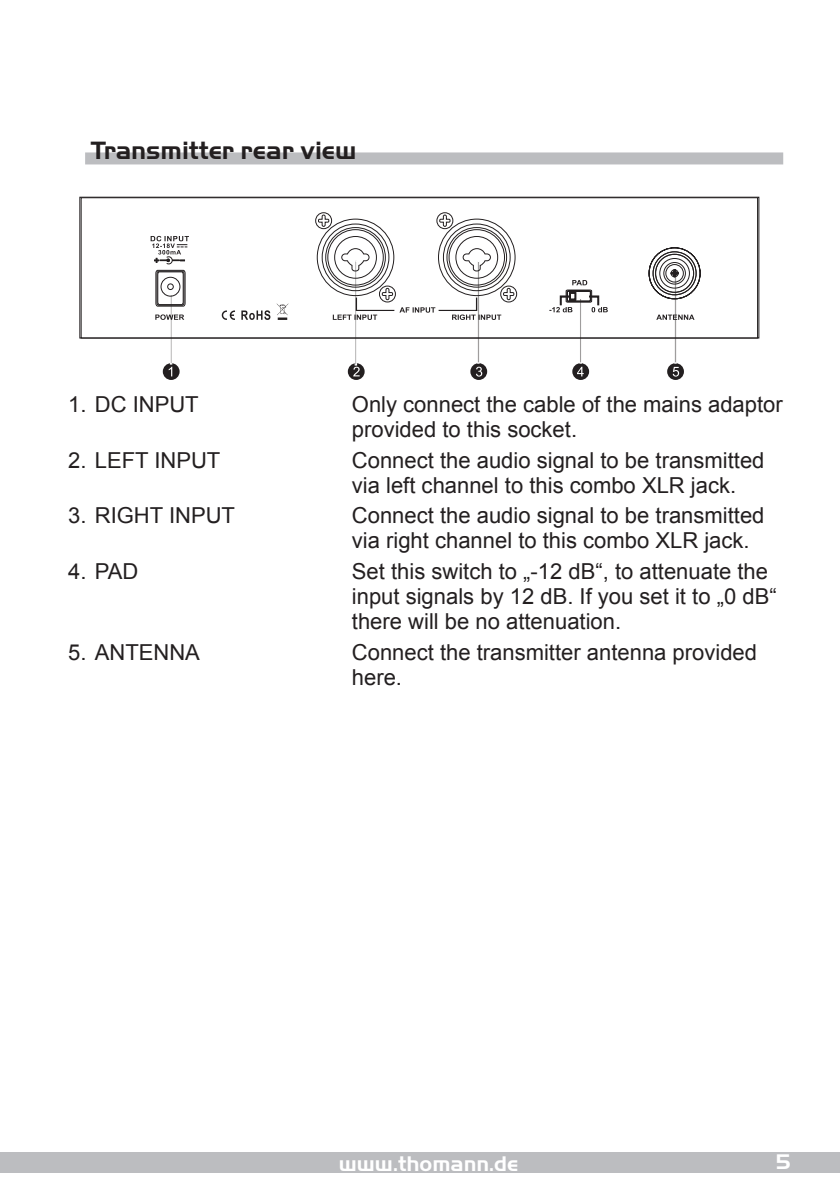
<style>
.page{position:relative;width:840px;height:1191px;background:#fff}
.page>*{position:absolute;margin:0;border:0;box-sizing:border-box;transform-origin:0 0}
.Subhead{font:700 26px "Handel Got D";color:#231f20}
.Bedieneleme_I{font:22px/25px "Arial";color:#231f20}
.t1{font:700 22px "Handel Got D";color:#fff}
</style>
<div class="page">
<div style="left:0;top:1152px;width:839px;height:20px;background:#bcbdc0"></div>
<div style="left:85px;top:152px;width:697px;height:12px;background:#bcbdc0"></div>
<svg style="left:163px;top:363px;width:16px;height:17px"></svg>
<svg style="left:169px;top:367px;width:3px;height:9px"></svg>
<svg style="left:347px;top:363px;width:17px;height:17px"></svg>
<svg style="left:353px;top:367px;width:6px;height:9px"></svg>
<svg style="left:470px;top:363px;width:17px;height:17px"></svg>
<svg style="left:475px;top:367px;width:7px;height:9px"></svg>
<svg style="left:572px;top:363px;width:16px;height:17px"></svg>
<svg style="left:576px;top:367px;width:7px;height:9px"></svg>
<svg style="left:666px;top:363px;width:17px;height:17px"></svg>
<svg style="left:672px;top:367px;width:6px;height:9px"></svg>
<div style="left:170px;top:294px;width:2px;height:70px;background:#231f20;border:1px solid #fff"></div>
<div style="left:354px;top:260px;width:3px;height:105px;background:#231f20;border:1px solid #fff"></div>
<div style="left:674px;top:275px;width:2px;height:88px;background:#231f20;border:1px solid #fff"></div>
<div style="left:477px;top:261px;width:2px;height:102px;background:#231f20;border:1px solid #fff"></div>
<div style="left:579px;top:298px;width:2px;height:65px;background:#231f20;border:1px solid #fff"></div>
<svg style="left:79px;top:197px;width:679px;height:141px"></svg>
<svg style="left:222px;top:310px;width:13px;height:10px"></svg>
<svg style="left:276px;top:303px;width:12px;height:17px"></svg>
<svg style="left:241px;top:310px;width:29px;height:10px"></svg>
<svg style="left:150px;top:236px;width:39px;height:26px"></svg>
<svg style="left:155px;top:314px;width:29px;height:6px"></svg>
<svg style="left:315px;top:212px;width:202px;height:108px"></svg>
<svg style="left:656px;top:314px;width:38px;height:6px"></svg>
<svg style="left:549px;top:280px;width:58px;height:32px"></svg>
<p class="Subhead" style="left:91px;top:136px;width:267px">Transmitter rear view</p>
<p class="Bedieneleme_I" style="left:68px;top:392px;width:132px">1. DC INPUT</p>
<p class="Bedieneleme_I" style="left:351px;top:392px;width:432px">Only connect the cable of the mains adaptor provided to this socket.</p>
<p class="Bedieneleme_I" style="left:68px;top:447px;width:154px">2. LEFT INPUT</p>
<p class="Bedieneleme_I" style="left:351px;top:447px;width:414px">Connect the audio signal to be transmitted via left channel to this combo XLR jack.</p>
<p class="Bedieneleme_I" style="left:68px;top:503px;width:168px">3. RIGHT INPUT</p>
<p class="Bedieneleme_I" style="left:351px;top:503px;width:414px">Connect the audio signal to be transmitted via right channel to this combo XLR jack.</p>
<p class="Bedieneleme_I" style="left:68px;top:559px;width:72px">4. PAD</p>
<p class="Bedieneleme_I" style="left:351px;top:559px;width:426px">Set this switch to „-12 dB“, to attenuate the input signals by 12 dB. If you set it to „0 dB“ there will be no attenuation.</p>
<p class="Bedieneleme_I" style="left:68px;top:639px;width:133px">5. ANTENNA</p>
<p class="Bedieneleme_I" style="left:351px;top:639px;width:406px">Connect the transmitter antenna provided here.</p>
<p class="t1" style="left:338px;top:1151px;width:181px">www.thomann.de</p>
<p class="t1" style="left:775px;top:1149px;width:16px">5</p>
</div>
